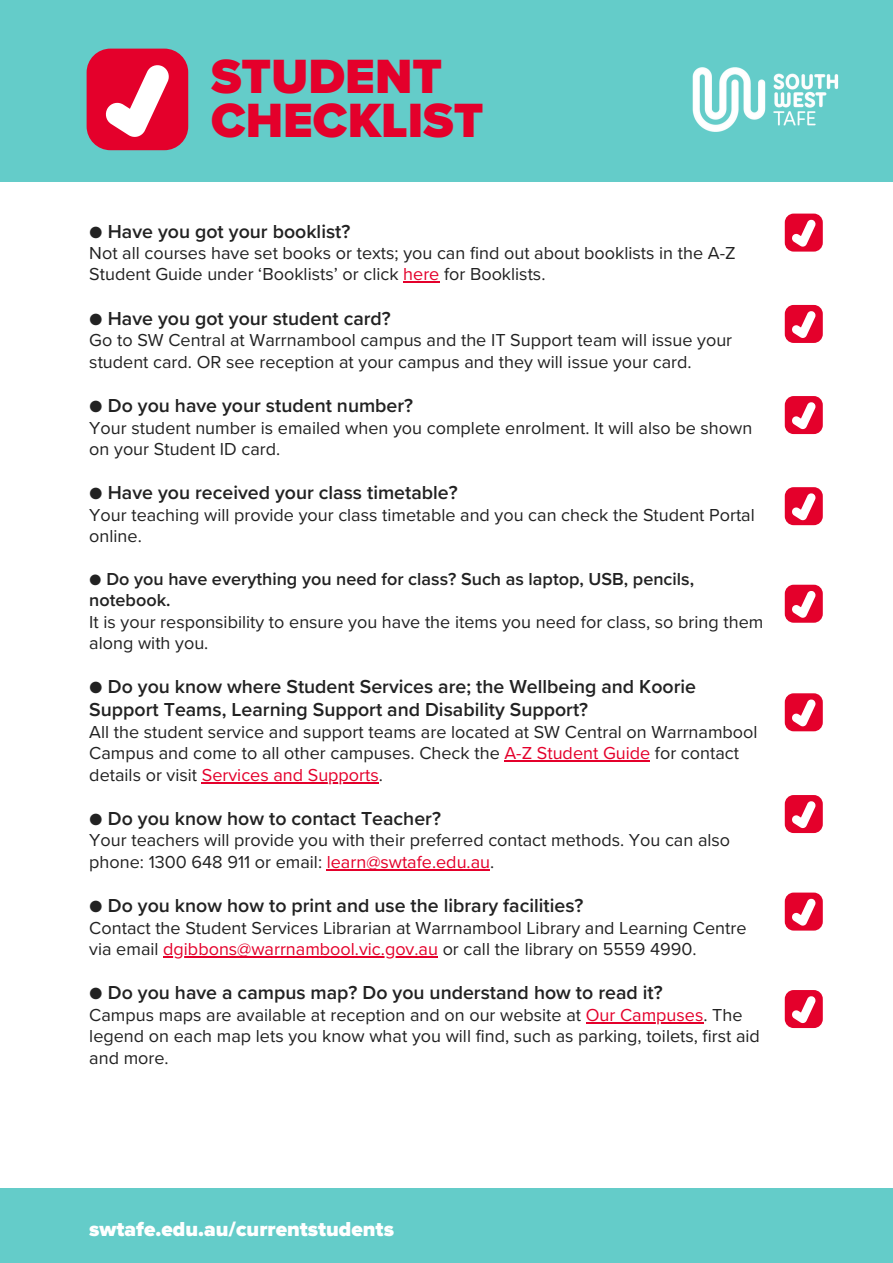
<style>
.page{position:relative;width:893px;height:1263px;background:#64ccc9}
.page>*{position:absolute;margin:0;border:0;box-sizing:border-box;transform-origin:0 0}
.t1{font:900 49.8px/44.1px "Proxima Nova";color:#e4002b}
.t2{font:900 21px "Proxima Nova";color:#fff}
.t3{font:600 19.5px/23.1px "Proxima Nova";color:#222}
.t4{font:18px/21.4px "Proxima Nova";color:#222}
.t5{font:600 18px/21.4px "Proxima Nova";color:#222}
.s1{color:#e4002b}
</style>
<div class="page">
<div style="left:0;top:182px;width:893px;height:1005px;background:#fff"></div>
<div style="left:87px;top:49px;width:101px;height:101px;background:#e4002b;border-radius:24px"></div>
<svg style="left:105px;top:65px;width:64px;height:72px"></svg>
<img style="left:692px;top:67px;width:147px;height:65px">
<div style="left:785px;top:214px;width:38px;height:38px;background:#e4002b;border-radius:9px"></div>
<svg style="left:792px;top:219px;width:24px;height:28px"></svg>
<hr style="left:403px;top:282px;width:36px;height:1px;background:#e4002b">
<hr style="left:504px;top:760px;width:146px;height:2px;background:#e4002b">
<hr style="left:202px;top:782px;width:177px;height:1px;background:#e4002b">
<hr style="left:327px;top:869px;width:163px;height:2px;background:#e4002b">
<hr style="left:163px;top:956px;width:275px;height:2px;background:#e4002b">
<hr style="left:586px;top:1022px;width:117px;height:2px;background:#e4002b">
<div style="left:785px;top:990px;width:38px;height:38px;background:#e4002b;border-radius:9px"></div>
<svg style="left:792px;top:996px;width:24px;height:27px"></svg>
<div style="left:785px;top:693px;width:38px;height:38px;background:#e4002b;border-radius:9px"></div>
<svg style="left:792px;top:699px;width:24px;height:27px"></svg>
<div style="left:785px;top:795px;width:38px;height:38px;background:#e4002b;border-radius:9px"></div>
<svg style="left:792px;top:801px;width:24px;height:27px"></svg>
<div style="left:785px;top:892px;width:38px;height:38px;background:#e4002b;border-radius:9px"></div>
<svg style="left:792px;top:898px;width:24px;height:27px"></svg>
<div style="left:785px;top:487px;width:38px;height:38px;background:#e4002b;border-radius:9px"></div>
<svg style="left:792px;top:493px;width:24px;height:27px"></svg>
<div style="left:785px;top:585px;width:38px;height:38px;background:#e4002b;border-radius:9px"></div>
<svg style="left:792px;top:591px;width:24px;height:27px"></svg>
<div style="left:785px;top:396px;width:38px;height:38px;background:#e4002b;border-radius:9px"></div>
<svg style="left:792px;top:402px;width:24px;height:27px"></svg>
<div style="left:785px;top:305px;width:38px;height:38px;background:#e4002b;border-radius:9px"></div>
<svg style="left:792px;top:311px;width:24px;height:27px"></svg>
<h1 class="t1" style="left:211px;top:55px;width:274px">STUDENT<br>CHECKLIST</h1>
<p class="t3" style="left:89px;top:220px;width:262px">● Have you got your booklist?</p>
<p class="t4" style="left:89px;top:243px;width:648px">Not all courses have set books or texts; you can find out about booklists in the A-Z<br>Student Guide under ‘Booklists’ or click <span class="s1">here</span> for Booklists.</p>
<p class="t3" style="left:89px;top:307px;width:303px">● Have you got your student card?</p>
<p class="t4" style="left:89px;top:330px;width:644px">Go to SW Central at Warrnambool campus and the IT Support team will issue your student card. OR see reception at your campus and they will issue your card.</p>
<p class="t3" style="left:89px;top:394px;width:325px">● Do you have your student number?</p>
<p class="t4" style="left:89px;top:417px;width:664px">Your student number is emailed when you complete enrolment. It will also be shown on your Student ID card.</p>
<p class="t3" style="left:89px;top:482px;width:370px">● Have you received your class timetable?</p>
<p class="t4" style="left:89px;top:504px;width:667px">Your teaching will provide your class timetable and you can check the Student Portal online.</p>
<p class="t5" style="left:89px;top:568px;width:606px">● Do you have everything you need for class? Such as laptop, USB, pencils, notebook.</p>
<p class="t4" style="left:89px;top:611px;width:675px">It is your responsibility to ensure you have the items you need for class, so bring them along with you.</p>
<p class="t3" style="left:89px;top:676px;width:608px">● Do you know where Student Services are; the Wellbeing and Koorie<br>Support Teams, Learning Support and Disability Support?</p>
<p class="t4" style="left:89px;top:721px;width:670px">All the student service and support teams are located at SW Central on Warrnambool<br>Campus and come to all other campuses. Check the <span class="s1">A-Z Student Guide</span> for contact details or visit <span class="s1">Services and Supports</span>.</p>
<p class="t3" style="left:89px;top:807px;width:353px">● Do you know how to contact Teacher?</p>
<p class="t4" style="left:89px;top:830px;width:642px">Your teachers will provide you with their preferred contact methods. You can also phone: 1300 648 911 or email: <span class="s1">learn@swtafe.edu.au</span>.</p>
<p class="t3" style="left:89px;top:895px;width:495px">● Do you know how to print and use the library facilities?</p>
<p class="t4" style="left:89px;top:917px;width:658px">Contact the Student Services Librarian at Warrnambool Library and Learning Centre via email <span class="s1">dgibbons@warrnambool.vic.gov.au</span> or call the library on 5559 4990.</p>
<p class="t3" style="left:89px;top:982px;width:575px">● Do you have a campus map? Do you understand how to read it?</p>
<p class="t4" style="left:89px;top:1004px;width:672px">Campus maps are available at reception and on our website at <span class="s1">Our Campuses</span>. The legend on each map lets you know what you will find, such as parking, toilets, first aid and more.</p>
<p class="t2" style="left:89px;top:1217px;width:306px">swtafe.edu.au/currentstudents</p>
</div>
